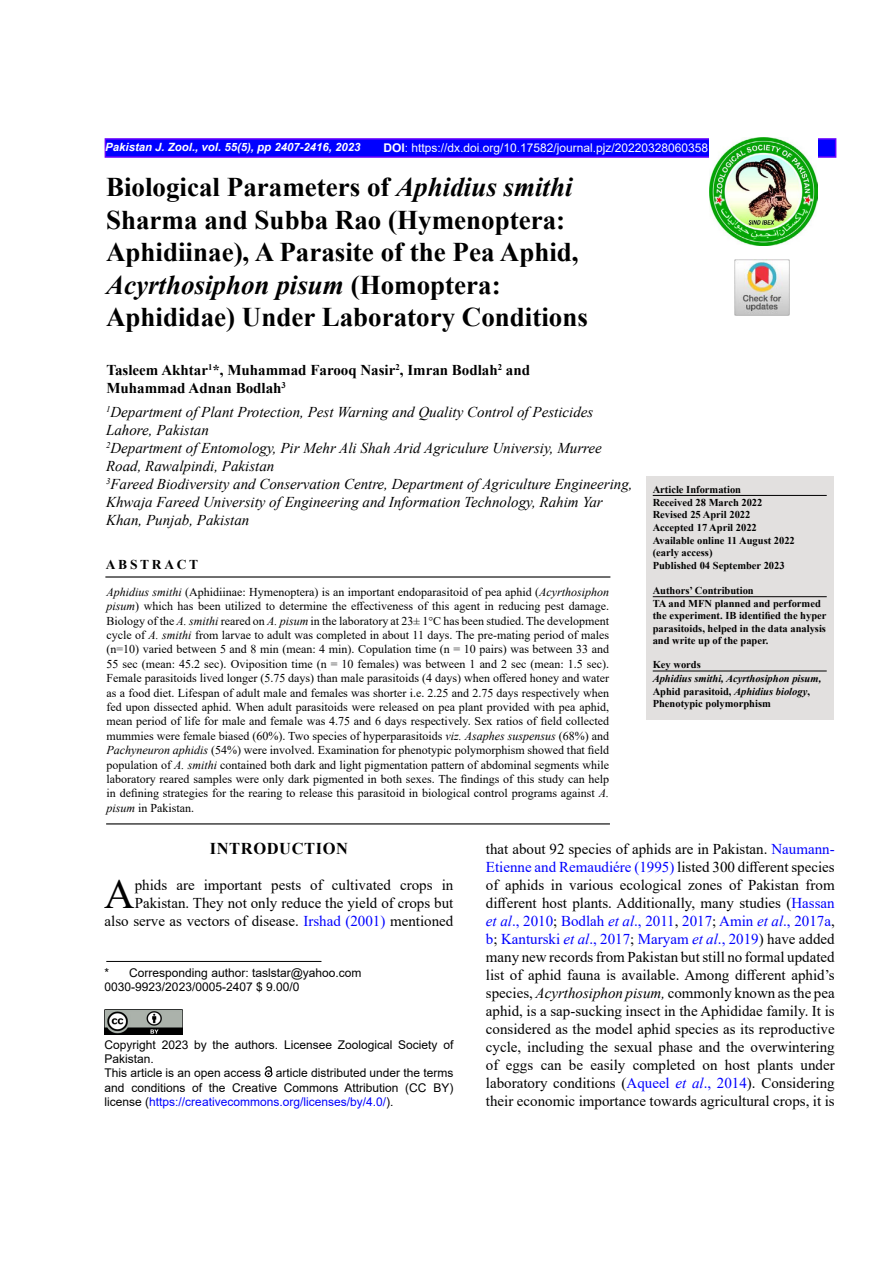
<style>
.page{position:relative;width:893px;height:1263px;background:#fff}
.page>*{position:absolute;margin:0;border:0;box-sizing:border-box;transform-origin:0 0}
.t1{font:42.15px "Times New Roman";color:#000}
.t2{font:700 27px/32.4px "Times New Roman";color:#000}
.t3{font:700 16.5px "Times New Roman";letter-spacing:.035em;color:#000}
.t4{font:15px/18px "Times New Roman";color:#000;text-align:right}
.t5{font:italic 15px/18px "Times New Roman";color:#000}
.t6{font:700 15px/18px "Times New Roman";color:#000}
.t7{font:700 13.5px "Times New Roman";letter-spacing:.2em;color:#000}
.t8{font:12px/14.4px "Times New Roman";color:#000;text-align:justify}
.t9{font:12px/14.4px "Arial";color:#000}
.t10{font:12px "Arial";color:#fff}
.t11{font:italic 700 11.4px "Arial";color:#fff}
.t12{font:700 10.5px/12.6px "Times New Roman";color:#000}
.t13{font:italic 700 10.5px/12.6px "Times New Roman";color:#000}
.s1{font-weight:700}
.s2{font-style:italic}
.s3{font-style:normal}
.s4{color:#00f}
.s5{font-style:italic;color:#00f}
</style>
<div class="page">
<div style="left:105px;top:138px;width:731px;height:20px;background:#00f;border:2px solid #60f"></div>
<img style="left:709px;top:138px;width:108px;height:108px">
<div style="left:646px;top:476px;width:187px;height:244px;background:#e2e0df"></div>
<hr style="left:653px;top:596px;width:174px;height:1px;background:#000">
<hr style="left:105px;top:576px;width:505px;height:1px;background:#000">
<hr style="left:106px;top:823px;width:504px;height:1px;background:#000">
<hr style="left:653px;top:495px;width:174px;height:1px;background:#000">
<img style="left:105px;top:1009px;width:77px;height:25px">
<svg style="left:265px;top:1066px;width:7px;height:11px"></svg>
<hr style="left:106px;top:961px;width:215px;height:1px;background:#000">
<hr style="left:653px;top:671px;width:174px;height:1px;background:#000">
<img style="left:734px;top:260px;width:56px;height:55px">
<p class="t11" style="left:105px;top:139px;width:257px">Pakistan J. Zool., vol. 55(5), pp 2407-2416, 2023</p>
<p class="t10" style="left:383px;top:139px;width:326px"><span class="s1">DOI</span>: https://dx.doi.org/10.17582/journal.pjz/20220328060358</p>
<h2 class="t2" style="left:106px;top:170px;width:483px">Biological Parameters of <span class="s2">Aphidius smithi </span>Sharma and Subba Rao (Hymenoptera:<br>Aphidiinae), A Parasite of the Pea Aphid, <span class="s2">Acyrthosiphon pisum</span> (Homoptera:<br>Aphididae) Under Laboratory Conditions</h2>
<p class="t6" style="left:106px;top:360px;width:425px">Tasleem Akhtar<sup>1</sup>*, Muhammad Farooq Nasir<sup>2</sup>, Imran Bodlah<sup>2</sup> and<br>Muhammad Adnan Bodlah<sup>3</sup></p>
<p class="t5" style="left:106px;top:403px;width:528px"><sup>1</sup>Department of Plant Protection, Pest Warning and Quality Control of Pesticides Lahore, Pakistan<br><sup>2</sup>Department of Entomology, Pir Mehr Ali Shah Arid Agriculure Universiy, Murree Road, Rawalpindi, Pakistan<br><sup>3</sup>Fareed Biodiversity and Conservation Centre, Department of Agriculture Engineering, Khwaja Fareed University of Engineering and Information Technology, Rahim Yar Khan, Punjab, Pakistan</p>
<p class="t12" style="left:653px;top:483px;width:144px">Article Information<br>Received 28 March 2022<br>Revised 25 April 2022<br>Accepted 17 April 2022<br>Available online 11 August 2022 (early access)<br>Published 04 September 2023</p>
<p class="t12" style="left:653px;top:584px;width:175px">Authors’ Contribution<br>TA and MFN planned and performed the experiment. IB identified the hyper parasitoids, helped in the data analysis and write up of the paper.</p>
<p class="t12" style="left:653px;top:658px;width:50px">Key words</p>
<p class="t13" style="left:653px;top:672px;width:170px">Aphidius smithi, Acyrthosiphon pisum,<br><span class="s3">Aphid parasitoid,</span> Aphidius biology<span class="s3">,<br>Phenotypic polymorphism</span></p>
<p class="t7" style="left:106px;top:554px;width:94px">ABSTRACT</p>
<p class="t8" style="left:107px;top:584px;width:504px"><span class="s2">Aphidius smithi</span> (Aphidiinae: Hymenoptera) is an important endoparasitoid of pea aphid (<span class="s2">Acyrthosiphon pisum</span>) which has been utilized to determine the effectiveness of this agent in reducing pest damage.<br>Biology of the <span class="s2">A. smithi</span> reared on <span class="s2">A. pisum</span> in the laboratory at 23± 1°C has been studied. The development cycle of <span class="s2">A. smithi</span> from larvae to adult was completed in about 11 days. The pre-mating period of males (n=10) varied between 5 and 8 min (mean: 4 min). Copulation time (n = 10 pairs) was between 33 and 55 sec (mean: 45.2 sec). Oviposition time (n = 10 females) was between 1 and 2 sec (mean: 1.5 sec).<br>Female parasitoids lived longer (5.75 days) than male parasitoids (4 days) when offered honey and water as a food diet. Lifespan of adult male and females was shorter i.e. 2.25 and 2.75 days respectively when fed upon dissected aphid. When adult parasitoids were released on pea plant provided with pea aphid, mean period of life for male and female was 4.75 and 6 days respectively. Sex ratios of field collected mummies were female biased (60%). Two species of hyperparasitoids <span class="s2">viz. Asaphes suspensus</span> (68%) and <span class="s2">Pachyneuron aphidis</span> (54%) were involved. Examination for phenotypic polymorphism showed that field population of <span class="s2">A. smithi</span> contained both dark and light pigmentation pattern of abdominal segments while laboratory reared samples were only dark pigmented in both sexes. The findings of this study can help in defining strategies for the rearing to release this parasitoid in biological control programs against <span class="s2">A. pisum</span> in Pakistan.</p>
<h3 class="t3" style="left:210px;top:837px;width:140px">INTRODUCTION</h3>
<h1 class="t1" style="left:104px;top:865px;width:32px">A</h1>
<p class="t4" style="left:486px;top:839px;width:350px;text-align:justify">that about 92 species of aphids are in Pakistan. <span class="s4">Naumann-Etienne and Remaudiére (1995)</span> listed 300 different species of aphids in various ecological zones of Pakistan from different host plants. Additionally, many studies (<span class="s4">Hassan </span><span class="s5">et al</span><span class="s4">., 2010</span>; <span class="s4">Bodlah</span> <span class="s5">et al</span><span class="s4">., 2011</span>, <span class="s4">2017</span>; <span class="s4">Amin</span> <span class="s5">et al</span><span class="s4">., 2017a</span>, <span class="s4">b</span>; <span class="s4">Kanturski</span> <span class="s5">et al</span><span class="s4">., 2017</span>; <span class="s4">Maryam</span> <span class="s5">et al</span><span class="s4">., 2019</span>) have added many new records from Pakistan but still no formal updated list of aphid fauna is available. Among different aphid’s species, <span class="s2">Acyrthosiphon pisum,</span> commonly known as the pea aphid, is a sap-sucking insect in the Aphididae family. It is considered as the model aphid species as its reproductive cycle, including the sexual phase and the overwintering of eggs can be easily completed on host plants under laboratory conditions (<span class="s4">Aqueel</span> <span class="s5">et al</span><span class="s4">., 2014</span>). Considering their economic importance towards agricultural crops, it is</p>
<p class="t4" style="left:105px;top:876px;width:350px">phids are important pests of cultivated crops in<br>Pakistan. They not only reduce the yield of crops but<br>also serve as vectors of disease. <span class="s4">Irshad (2001)</span> mentioned</p>
<p class="t9" style="left:105px;top:965px;width:258px">* Corresponding author: taslstar@yahoo.com<br>0030-9923/2023/0005-2407 $ 9.00/0</p>
<p class="t9" style="left:105px;top:1037px;width:350px">Copyright 2023 by the authors. Licensee Zoological Society of Pakistan.<br>This article is an open access article distributed under the terms and conditions of the Creative Commons Attribution (CC BY) license (<span class="s4">https://creativecommons.org/licenses/by/4.0/</span>).</p>
</div>
